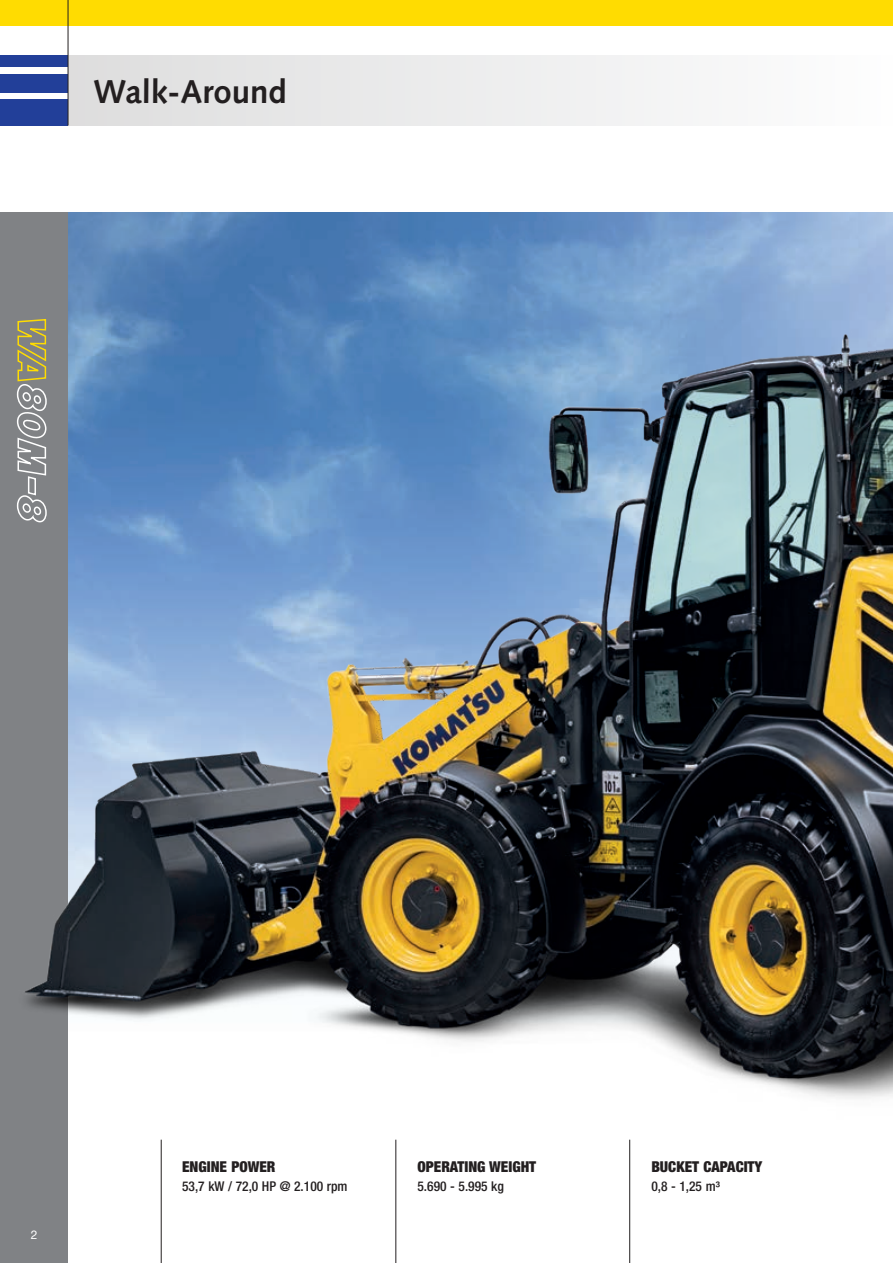
<style>
.page{position:relative;width:893px;height:1263px;background:#fff}
.page>*{position:absolute;margin:0;border:0;box-sizing:border-box;transform-origin:0 0}
.t1{font:700 33px "Syntax LTCE";color:#231f20}
.t2{font:900 condensed 15px "Helvetica Neue LT Pro";color:#231f20}
.t3{font:500 condensed 13.5px "Helvetica Neue LT Pro";color:#231f20}
.t4{font:12px "Helvetica Neue LT Pro";color:#fff}
</style>
<div class="page">
<img style="left:68px;top:213px;width:825px;height:996px">
<div style="left:0;top:213px;width:68px;height:1050px;background:#808285"></div>
<div style="left:0;top:99px;width:68px;height:26px;background:#223f99"></div>
<div style="left:0;top:74px;width:68px;height:18px;background:#223f99"></div>
<div style="left:0;top:55px;width:68px;height:12px;background:#223f99"></div>
<div style="left:0;top:0;width:893px;height:26px;background:#ffdc01"></div>
<div style="left:68px;top:55px;width:825px;height:70px;background:linear-gradient(to right,#ddddde,#fdfdfe)"></div>
<hr style="left:68px;top:0;width:1px;height:125px;background:#231f20">
<img style="left:25px;top:302px;width:868px;height:829px">
<svg style="left:16px;top:318px;width:32px;height:206px"></svg>
<hr style="left:395px;top:1140px;width:1px;height:123px;background:#231f20">
<hr style="left:161px;top:1140px;width:1px;height:123px;background:#231f20">
<hr style="left:629px;top:1140px;width:1px;height:123px;background:#231f20">
<h1 class="t1" style="left:94px;top:73px;width:195px">Walk-Around</h1>
<p class="t4" style="left:31px;top:1227px;width:8px">2</p>
<p class="t2" style="left:182px;top:1157px;width:95px">ENGINE POWER</p>
<p class="t3" style="left:182px;top:1178px;width:167px">53,7 kW / 72,0 HP @ 2.100 rpm</p>
<p class="t2" style="left:417px;top:1157px;width:120px">OPERATING WEIGHT</p>
<p class="t3" style="left:417px;top:1178px;width:88px">5.690 - 5.995 kg</p>
<p class="t2" style="left:651px;top:1157px;width:112px">BUCKET CAPACITY</p>
<p class="t3" style="left:651px;top:1178px;width:70px">0,8 - 1,25 m³</p>
</div>
